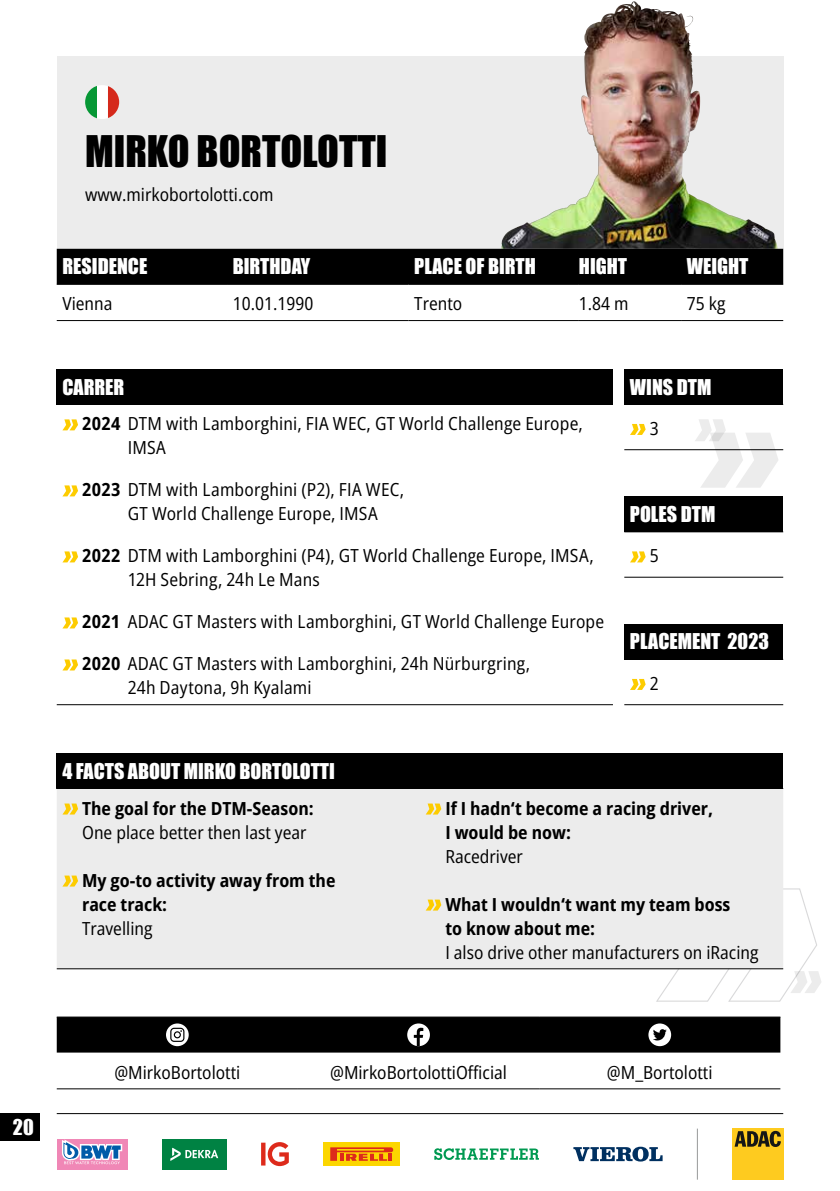
<style>
.page{position:relative;width:840px;height:1191px;background:#fff}
.page>*{position:absolute;margin:0;border:0;box-sizing:border-box;transform-origin:0 0}
.t1{font:40px "Impact";color:#000}
.t2{font:20px "Impact";color:#fff}
.t3{font:semi-condensed 18px/24px "Open Sans";letter-spacing:.005em;color:#000}
.t4{font:700 semi-condensed 18px/24px "Open Sans";color:#000}
.s1{font-weight:700}
</style>
<div class="page">
<div style="left:57px;top:57px;width:725px;height:192px;background:#ececec"></div>
<img style="left:501px;top:1px;width:276px;height:248px">
<svg style="left:655px;top:888px;width:166px;height:114px"></svg>
<svg style="left:694px;top:419px;width:84px;height:69px"></svg>
<div style="left:0;top:1113px;width:40px;height:27px;background:#000"></div>
<hr style="left:57px;top:1113px;width:725px;height:1px;background:#000">
<svg style="left:434px;top:1148px;width:104px;height:12px"></svg>
<hr style="left:696px;top:1128px;width:1px;height:51px;background:#989999">
<div style="left:731px;top:1128px;width:51px;height:51px;background:#fecb1f"></div>
<svg style="left:734px;top:1130px;width:46px;height:17px"></svg>
<div style="left:57px;top:1139px;width:70px;height:30px;background:#f087b6"></div>
<svg style="left:62px;top:1139px;width:60px;height:25px"></svg>
<svg style="left:261px;top:1142px;width:28px;height:24px"></svg>
<div style="left:323px;top:1142px;width:76px;height:23px;background:#fcd600"></div>
<svg style="left:330px;top:1147px;width:63px;height:13px"></svg>
<div style="left:162px;top:1139px;width:64px;height:30px;background:#008243"></div>
<svg style="left:170px;top:1147px;width:48px;height:14px"></svg>
<svg style="left:573px;top:1146px;width:89px;height:15px"></svg>
<svg style="left:96px;top:85px;width:12px;height:34px"></svg>
<svg style="left:85px;top:86px;width:11px;height:32px"></svg>
<svg style="left:108px;top:86px;width:11px;height:32px"></svg>
<div style="left:57px;top:249px;width:725px;height:35px;background:#000"></div>
<hr style="left:57px;top:284px;width:170px;height:1px;background:#000">
<hr style="left:227px;top:284px;width:181px;height:1px;background:#000">
<hr style="left:408px;top:284px;width:170px;height:1px;background:#000">
<hr style="left:578px;top:284px;width:102px;height:1px;background:#000">
<hr style="left:680px;top:284px;width:102px;height:1px;background:#000">
<hr style="left:57px;top:320px;width:170px;height:1px;background:#000">
<hr style="left:227px;top:320px;width:181px;height:1px;background:#000">
<hr style="left:408px;top:320px;width:170px;height:1px;background:#000">
<hr style="left:578px;top:320px;width:102px;height:1px;background:#000">
<hr style="left:680px;top:320px;width:102px;height:1px;background:#000">
<div style="left:57px;top:369px;width:555px;height:35px;background:#000"></div>
<hr style="left:57px;top:404px;width:555px;height:1px;background:#000">
<hr style="left:57px;top:704px;width:555px;height:1px;background:#000">
<svg style="left:62px;top:419px;width:16px;height:11px"></svg>
<svg style="left:62px;top:485px;width:16px;height:11px"></svg>
<svg style="left:62px;top:551px;width:16px;height:11px"></svg>
<svg style="left:62px;top:617px;width:16px;height:11px"></svg>
<svg style="left:63px;top:659px;width:15px;height:11px"></svg>
<div style="left:57px;top:753px;width:725px;height:35px;background:#000"></div>
<div style="left:57px;top:789px;width:725px;height:179px;background:#ececec"></div>
<hr style="left:57px;top:788px;width:363px;height:1px;background:#000">
<hr style="left:420px;top:788px;width:362px;height:1px;background:#000">
<hr style="left:57px;top:968px;width:363px;height:1px;background:#000">
<hr style="left:420px;top:968px;width:362px;height:1px;background:#000">
<svg style="left:62px;top:803px;width:16px;height:11px"></svg>
<svg style="left:62px;top:875px;width:16px;height:11px"></svg>
<svg style="left:425px;top:803px;width:16px;height:11px"></svg>
<svg style="left:425px;top:899px;width:16px;height:11px"></svg>
<hr style="left:57px;top:1088px;width:241px;height:1px;background:#000">
<hr style="left:298px;top:1088px;width:241px;height:1px;background:#000">
<hr style="left:539px;top:1088px;width:241px;height:1px;background:#000">
<hr style="left:57px;top:1016px;width:241px;height:1px;background:#000">
<hr style="left:298px;top:1016px;width:241px;height:1px;background:#000">
<hr style="left:539px;top:1016px;width:241px;height:1px;background:#000">
<div style="left:57px;top:1017px;width:723px;height:35px;background:#000"></div>
<div style="left:624px;top:369px;width:158px;height:35px;background:#000"></div>
<hr style="left:624px;top:404px;width:158px;height:1px;background:#000">
<hr style="left:624px;top:449px;width:158px;height:1px;background:#000">
<svg style="left:630px;top:424px;width:15px;height:11px"></svg>
<div style="left:624px;top:496px;width:158px;height:36px;background:#000"></div>
<hr style="left:624px;top:577px;width:158px;height:1px;background:#000">
<svg style="left:630px;top:551px;width:15px;height:11px"></svg>
<div style="left:624px;top:624px;width:158px;height:35px;background:#000"></div>
<hr style="left:624px;top:659px;width:158px;height:1px;background:#000">
<hr style="left:624px;top:704px;width:158px;height:1px;background:#000">
<svg style="left:630px;top:679px;width:15px;height:11px"></svg>
<h1 class="t1" style="left:85px;top:120px;width:304px">MIRKO BORTOLOTTI</h1>
<p class="t3" style="left:85px;top:182px;width:190px">www.mirkobortolotti.com</p>
<p class="t2" style="left:62px;top:251px;width:86px">RESIDENCE</p>
<p class="t2" style="left:232px;top:251px;width:79px">BIRTHDAY</p>
<p class="t2" style="left:414px;top:251px;width:123px">PLACE OF BIRTH</p>
<p class="t2" style="left:578px;top:251px;width:50px">HIGHT</p>
<p class="t2" style="left:686px;top:251px;width:63px">WEIGHT</p>
<p class="t3" style="left:62px;top:291px;width:52px">Vienna</p>
<p class="t3" style="left:232px;top:291px;width:82px">10.01.1990</p>
<p class="t3" style="left:414px;top:291px;width:49px">Trento</p>
<p class="t3" style="left:578px;top:291px;width:51px">1.84 m</p>
<p class="t3" style="left:686px;top:291px;width:40px">75 kg</p>
<p class="t2" style="left:62px;top:371px;width:63px">CARRER</p>
<p class="t3" style="left:128px;top:411px;width:456px;text-indent:-46px"><span class="s1">2024</span> DTM with Lamborghini, FIA WEC, GT World Challenge Europe,<br>IMSA</p>
<p class="t3" style="left:128px;top:477px;width:277px;text-indent:-46px"><span class="s1">2023</span> DTM with Lamborghini (P2), FIA WEC,<br>GT World Challenge Europe, IMSA</p>
<p class="t3" style="left:128px;top:543px;width:467px;text-indent:-46px"><span class="s1">2022</span> DTM with Lamborghini (P4), GT World Challenge Europe, IMSA,<br>12H Sebring, 24h Le Mans</p>
<p class="t3" style="left:82px;top:609px;width:523px"><span class="s1">2021</span> ADAC GT Masters with Lamborghini, GT World Challenge Europe</p>
<p class="t3" style="left:128px;top:651px;width:404px;text-indent:-46px"><span class="s1">2020</span> ADAC GT Masters with Lamborghini, 24h Nürburgring,<br>24h Daytona, 9h Kyalami</p>
<p class="t2" style="left:629px;top:371px;width:83px">WINS DTM</p>
<p class="t3" style="left:649px;top:416px;width:10px">3</p>
<p class="t2" style="left:629px;top:498px;width:87px">POLES DTM</p>
<p class="t3" style="left:649px;top:543px;width:10px">5</p>
<p class="t2" style="left:629px;top:626px;width:140px">PLACEMENT 2023</p>
<p class="t3" style="left:649px;top:671px;width:10px">2</p>
<p class="t2" style="left:62px;top:755px;width:274px">4 FACTS ABOUT MIRKO BORTOLOTTI</p>
<p class="t4" style="left:82px;top:795px;width:233px">The goal for the DTM-Season:</p>
<p class="t3" style="left:82px;top:819px;width:226px">One place better then last year</p>
<p class="t4" style="left:82px;top:867px;width:255px">My go-to activity away from the race track:</p>
<p class="t3" style="left:82px;top:915px;width:72px">Travelling</p>
<p class="t4" style="left:445px;top:795px;width:269px">If I hadn‘t become a racing driver,<br>I would be now:</p>
<p class="t3" style="left:445px;top:843px;width:79px">Racedriver</p>
<p class="t4" style="left:445px;top:891px;width:286px">What I wouldn‘t want my team boss to know about me:</p>
<p class="t3" style="left:445px;top:939px;width:314px">I also drive other manufacturers on iRacing</p>
<p class="t2" style="left:13px;top:1111px;width:23px">20</p>
<p class="t3" style="left:114px;top:1059px;width:127px">@MirkoBortolotti</p>
<p class="t3" style="left:330px;top:1059px;width:178px">@MirkoBortolottiOfficial</p>
<p class="t3" style="left:606px;top:1059px;width:107px">@M_Bortolotti</p>
</div>
